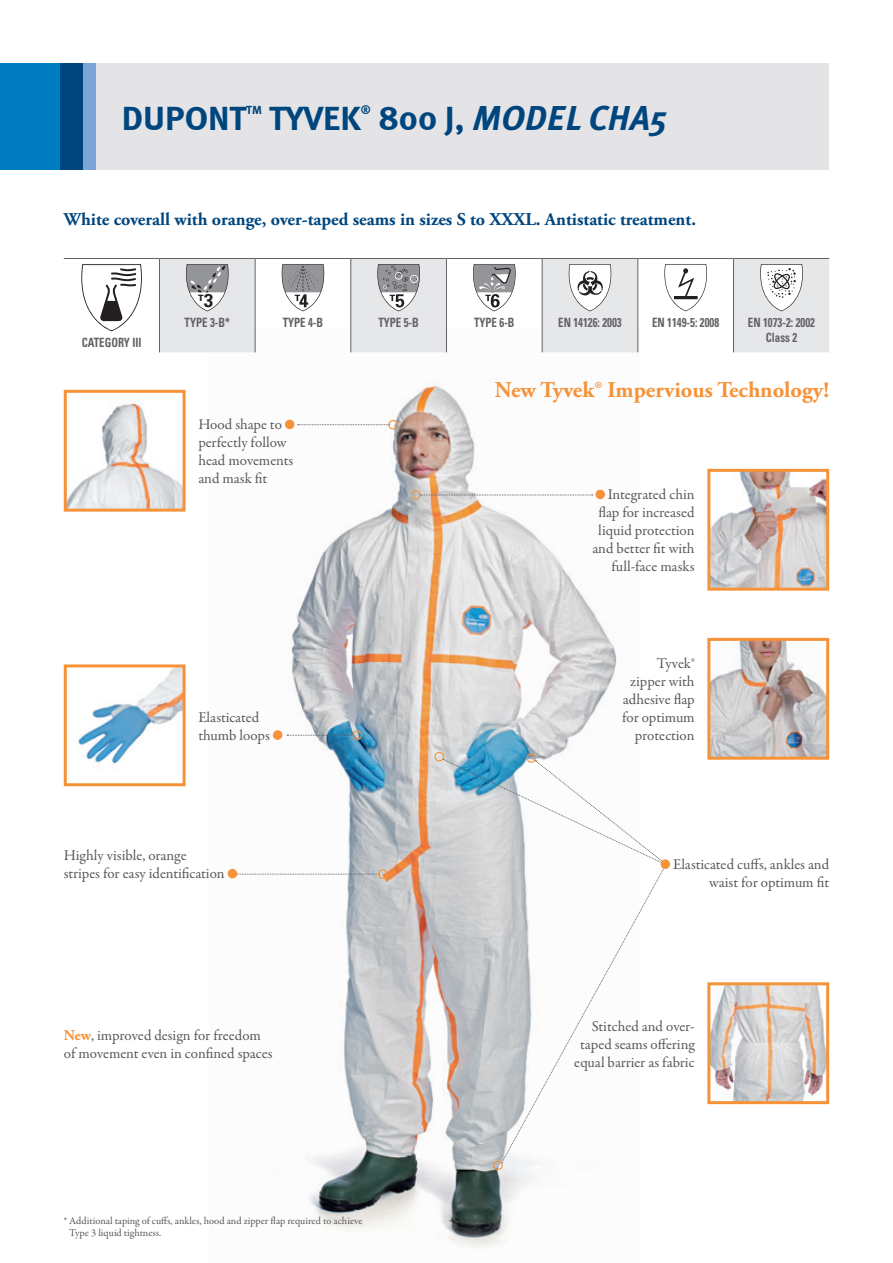
<style>
.page{position:relative;width:893px;height:1263px;background:#fff}
.page>*{position:absolute;margin:0;border:0;box-sizing:border-box;transform-origin:0 0}
.t1{font:italic 700 34.5px "Meta Plus";color:#00467e}
.t2{font:700 34.5px "Meta";color:#00467e}
.t3{font:700 22.5px "Adobe Garamond Pro";color:#f69238}
.t4{font:700 18px "Adobe Garamond Pro";color:#00467e}
.t5{font:15px/18px "Garamond Premr Pro";color:#57585a}
.t6{font:700 condensed 12.9px/15.5px "Univers";color:#636366;text-align:center;scale:.85 1}
.t7{font:700 12.15px "Meta";color:#00467e}
.t8{font:10.5px/12.6px "Garamond Premr Pro";color:#57585a}
.t9{font:900 8.7px "Univers";color:#231f20;scale:.95 1}
.s1{font-family:"Meta";font-style:normal}
.s2{font-weight:700;font-size:18.6px}
.s3{font-family:"Adobe Garamond Pro";font-weight:700;color:#f69238}
</style>
<div class="page">
<img style="left:209px;top:352px;width:430px;height:896px">
<div style="left:93px;top:63px;width:735px;height:106px;background:#e1e2e4"></div>
<svg style="left:160px;top:259px;width:669px;height:93px;fill:#e6e7e9"></svg>
<hr style="left:64px;top:258px;width:95px;height:1px;background:#636366">
<hr style="left:159px;top:258px;width:96px;height:1px;background:#636366">
<hr style="left:159px;top:259px;width:1px;height:93px;background:#636366">
<hr style="left:255px;top:258px;width:96px;height:1px;background:#636366">
<hr style="left:255px;top:259px;width:1px;height:93px;background:#636366">
<hr style="left:351px;top:258px;width:95px;height:1px;background:#636366">
<hr style="left:350px;top:259px;width:1px;height:93px;background:#636366">
<hr style="left:446px;top:258px;width:96px;height:1px;background:#636366">
<hr style="left:446px;top:259px;width:1px;height:93px;background:#636366">
<hr style="left:542px;top:258px;width:96px;height:1px;background:#636366">
<hr style="left:542px;top:259px;width:1px;height:93px;background:#636366">
<hr style="left:638px;top:258px;width:95px;height:1px;background:#636366">
<hr style="left:733px;top:258px;width:96px;height:1px;background:#636366">
<hr style="left:733px;top:259px;width:1px;height:93px;background:#636366">
<hr style="left:637px;top:259px;width:1px;height:93px;background:#636366">
<svg style="left:81px;top:264px;width:61px;height:67px"></svg>
<svg style="left:186px;top:264px;width:43px;height:47px"></svg>
<svg style="left:282px;top:264px;width:42px;height:47px"></svg>
<svg style="left:377px;top:264px;width:43px;height:47px;background:#aaabad"></svg>
<svg style="left:473px;top:264px;width:43px;height:47px"></svg>
<svg style="left:569px;top:264px;width:42px;height:47px"></svg>
<svg style="left:664px;top:264px;width:43px;height:47px"></svg>
<svg style="left:760px;top:264px;width:43px;height:47px"></svg>
<div style="left:0;top:63px;width:96px;height:106px;background:#7ca5d7"></div>
<div style="left:60px;top:63px;width:23px;height:106px;background:#00467e"></div>
<div style="left:0;top:63px;width:60px;height:106px;background:#007cc2"></div>
<img style="left:68px;top:403px;width:114px;height:105px">
<div style="left:64px;top:390px;width:122px;height:122px;border:3px solid #f69238"></div>
<img style="left:711px;top:642px;width:114px;height:114px">
<div style="left:707px;top:638px;width:122px;height:122px;border:3px solid #f69238"></div>
<img style="left:711px;top:986px;width:114px;height:114px">
<div style="left:707px;top:982px;width:122px;height:122px;border:3px solid #f69238"></div>
<img style="left:78px;top:668px;width:104px;height:96px">
<div style="left:64px;top:664px;width:122px;height:122px;border:3px solid #f69238"></div>
<img style="left:711px;top:473px;width:114px;height:114px">
<div style="left:707px;top:469px;width:122px;height:122px;border:3px solid #f69238"></div>
<svg style="left:298px;top:424px;width:90px;height:1px"></svg>
<div style="left:388px;top:420px;width:10px;height:9px;border:1px solid #f69238;border-radius:50%"></div>
<svg style="left:287px;top:735px;width:65px;height:1px"></svg>
<div style="left:352px;top:730px;width:10px;height:10px;border:1px solid #f69238;border-radius:50%"></div>
<svg style="left:237px;top:874px;width:141px;height:1px"></svg>
<div style="left:378px;top:869px;width:9px;height:10px;border:1px solid #f69238;border-radius:50%"></div>
<svg style="left:420px;top:495px;width:173px;height:1px"></svg>
<div style="left:411px;top:490px;width:9px;height:10px;border:1px solid #f69238;border-radius:50%"></div>
<div style="left:527px;top:753px;width:9px;height:10px;border:1px solid #f69238;border-radius:50%"></div>
<div style="left:434px;top:752px;width:10px;height:9px;border:1px solid #f69238;border-radius:50%"></div>
<svg style="left:501px;top:865px;width:163px;height:298px"></svg>
<svg style="left:443px;top:759px;width:221px;height:106px"></svg>
<div style="left:493px;top:1161px;width:10px;height:9px;border:1px solid #f69238;border-radius:50%"></div>
<div style="left:285px;top:420px;width:9px;height:9px;background:#f69238;border-radius:50%"></div>
<div style="left:285px;top:420px;width:9px;height:9px;border:1px solid #f69238;border-radius:50%"></div>
<div style="left:273px;top:731px;width:9px;height:8px;background:#f69238;border-radius:50%"></div>
<div style="left:273px;top:730px;width:9px;height:10px;border:1px solid #f69238;border-radius:50%"></div>
<div style="left:661px;top:860px;width:8px;height:8px;background:#f69238;border-radius:50%"></div>
<div style="left:661px;top:859px;width:9px;height:10px;border:1px solid #f69238;border-radius:50%"></div>
<div style="left:228px;top:869px;width:9px;height:9px;background:#f69238;border-radius:50%"></div>
<div style="left:228px;top:869px;width:9px;height:9px;border:1px solid #f69238;border-radius:50%"></div>
<div style="left:596px;top:490px;width:8px;height:9px;background:#f69238;border-radius:50%"></div>
<div style="left:595px;top:490px;width:10px;height:9px;border:1px solid #f69238;border-radius:50%"></div>
<h1 class="t2" style="left:122px;top:97px;width:126px">DUPONT</h1>
<p class="t7" style="left:246px;top:103px;width:17px">TM</p>
<h1 class="t2" style="left:269px;top:97px;width:93px">TYVEK</h1>
<p class="t7" style="left:361px;top:103px;width:11px">®</p>
<h1 class="t1" style="left:378px;top:98px;width:290px"><span class="s1">800 J,</span> MODEL CHA5</h1>
<p class="t4" style="left:64px;top:209px;width:634px">White coverall with orange, over-taped seams in sizes S to XXXL. Antistatic treatment.</p>
<p class="t6" style="left:82px;top:334px;width:72px">CATEGORY III</p>
<p class="t9" style="left:198px;top:292px;width:18px">T<span class="s2">3</span></p>
<p class="t6" style="left:185px;top:314px;width:55px">TYPE 3-B*</p>
<p class="t6" style="left:283px;top:314px;width:49px">TYPE 4-B</p>
<p class="t6" style="left:378px;top:314px;width:49px">TYPE 5-B</p>
<p class="t6" style="left:474px;top:314px;width:49px">TYPE 6-B</p>
<p class="t6" style="left:558px;top:314px;width:76px">EN 14126: 2003</p>
<p class="t6" style="left:652px;top:314px;width:81px">EN 1149-5: 2008</p>
<p class="t6" style="left:748px;top:314px;width:81px">EN 1073-2: 2002<br>Class 2</p>
<h2 class="t3" style="left:495px;top:377px;width:336px">New Tyvek® Impervious Technology!</h2>
<p class="t5" style="left:198px;top:416px;width:96px">Hood shape to perfectly follow head movements and mask fit</p>
<p class="t5" style="left:198px;top:708px;width:73px">Elasticated thumb loops</p>
<p class="t5" style="left:592px;top:486px;width:104px;text-align:right">Integrated chin flap for increased liquid protection and better fit with full-face masks</p>
<p class="t5" style="left:622px;top:655px;width:74px;text-align:right">Tyvek® zipper with adhesive flap for optimum protection</p>
<p class="t5" style="left:64px;top:847px;width:162px">Highly visible, orange stripes for easy identification</p>
<p class="t5" style="left:64px;top:1026px;width:210px"><span class="s3">New</span>, improved design for freedom of movement even in confined spaces</p>
<p class="t8" style="left:69px;top:1214px;width:295px;text-indent:-6px">* Additional taping of cuffs, ankles, hood and zipper flap required to achieve<br>Type 3 liquid tightness.</p>
<p class="t5" style="left:673px;top:855px;width:158px;text-align:right">Elasticated cuffs, ankles and waist for optimum fit</p>
<p class="t5" style="left:574px;top:1017px;width:122px;text-align:right">Stitched and over&shy;taped seams offering equal barrier as fabric</p>
</div>
